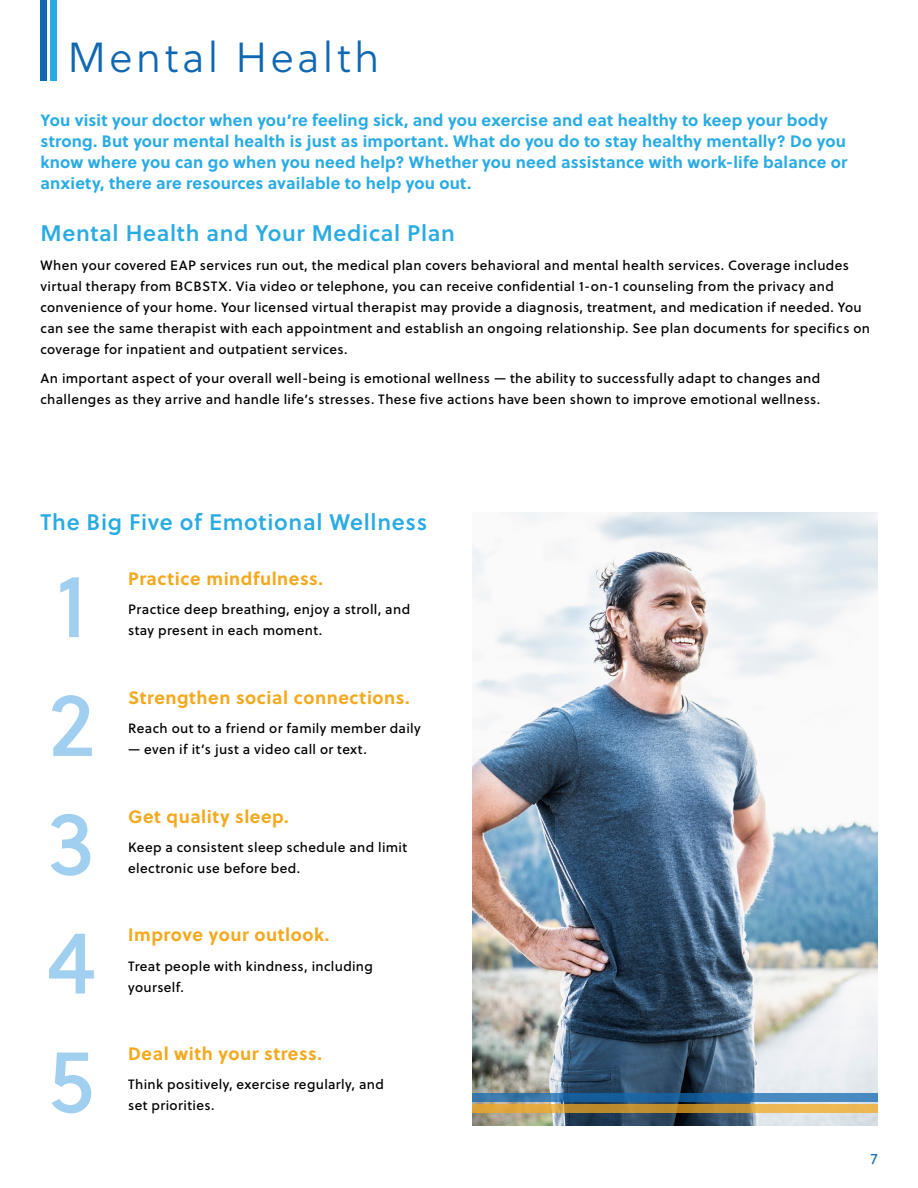
<style>
.page{position:relative;width:918px;height:1188px;background:#fff}
.page>*{position:absolute;margin:0;border:0;box-sizing:border-box;transform-origin:0 0}
.t1{font:90px "Soleil Bk";color:#a0cfef}
.t2{font:42px "Soleil Lt";letter-spacing:.08em;color:#1068b2}
.t3{font:22.5px "Soleil Sb";letter-spacing:.03em;color:#29abe3}
.t4{font:700 18px "Soleil";letter-spacing:.03em;color:#f4a81d}
.t5{font:700 16.5px/21px "Soleil";letter-spacing:.01em;color:#29abe3}
.t6{font:15px "Soleil";color:#1068b2}
.t7{font:13.5px/21px "Soleil Bk";letter-spacing:.025em;color:#000}
</style>
<div class="page">
<div style="left:50px;top:0;width:7px;height:81px;background:#29abe3"></div>
<div style="left:41px;top:0;width:6px;height:81px;background:#1068b2"></div>
<img style="left:472px;top:513px;width:406px;height:612px">
<svg style="left:473px;top:1105px;width:405px;height:8px;background:#d49f3c"></svg>
<svg style="left:473px;top:1094px;width:405px;height:8px;background:#2e72aa"></svg>
<h2 class="t2" style="left:68px;top:39px;width:314px">Mental Health</h2>
<p class="t5" style="left:40px;top:111px;width:808px">You visit your doctor when you’re feeling sick, and you exercise and eat healthy to keep your body strong. But your mental health is just as important. What do you do to stay healthy mentally? Do you know where you can go when you need help? Whether you need assistance with work-life balance or anxiety, there are resources available to help you out.</p>
<h3 class="t3" style="left:40px;top:224px;width:416px">Mental Health and Your Medical Plan</h3>
<p class="t7" style="left:40px;top:256px;width:831px">When your covered EAP services run out, the medical plan covers behavioral and mental health services. Coverage includes virtual therapy from BCBSTX. Via video or telephone, you can receive confidential 1-on-1 counseling from the privacy and convenience of your home. Your licensed virtual therapist may provide a diagnosis, treatment, and medication if needed. You can see the same therapist with each appointment and establish an ongoing relationship. See plan documents for specifics on coverage for inpatient and outpatient services.</p>
<p class="t7" style="left:40px;top:369px;width:781px">An important aspect of your overall well-being is emotional wellness — the ability to successfully adapt to changes and challenges as they arrive and handle life’s stresses. These five actions have been shown to improve emotional wellness.</p>
<h3 class="t3" style="left:40px;top:512px;width:388px">The Big Five of Emotional Wellness</h3>
<h1 class="t1" style="left:56px;top:567px;width:33px">1</h1>
<h3 class="t4" style="left:128px;top:571px;width:196px">Practice mindfulness.</h3>
<p class="t7" style="left:128px;top:600px;width:283px">Practice deep breathing, enjoy a stroll, and stay present in each moment.</p>
<h1 class="t1" style="left:48px;top:685px;width:48px">2</h1>
<h3 class="t4" style="left:128px;top:690px;width:283px">Strengthen social connections.</h3>
<p class="t7" style="left:128px;top:719px;width:294px">Reach out to a friend or family member daily</p>
<p class="t7" style="left:128px;top:740px;width:240px">— even if it’s just a video call or text.</p>
<h1 class="t1" style="left:48px;top:804px;width:49px">3</h1>
<h3 class="t4" style="left:128px;top:808px;width:162px">Get quality sleep.</h3>
<p class="t7" style="left:128px;top:838px;width:281px">Keep a consistent sleep schedule and limit electronic use before bed.</p>
<h1 class="t1" style="left:47px;top:923px;width:50px">4</h1>
<h3 class="t4" style="left:128px;top:927px;width:203px">Improve your outlook.</h3>
<p class="t7" style="left:128px;top:956px;width:246px">Treat people with kindness, including yourself.</p>
<h1 class="t1" style="left:49px;top:1042px;width:47px">5</h1>
<h3 class="t4" style="left:128px;top:1046px;width:195px">Deal with your stress.</h3>
<p class="t7" style="left:128px;top:1075px;width:257px">Think positively, exercise regularly, and set priorities.</p>
<p class="t6" style="left:871px;top:1153px;width:8px">7</p>
</div>
